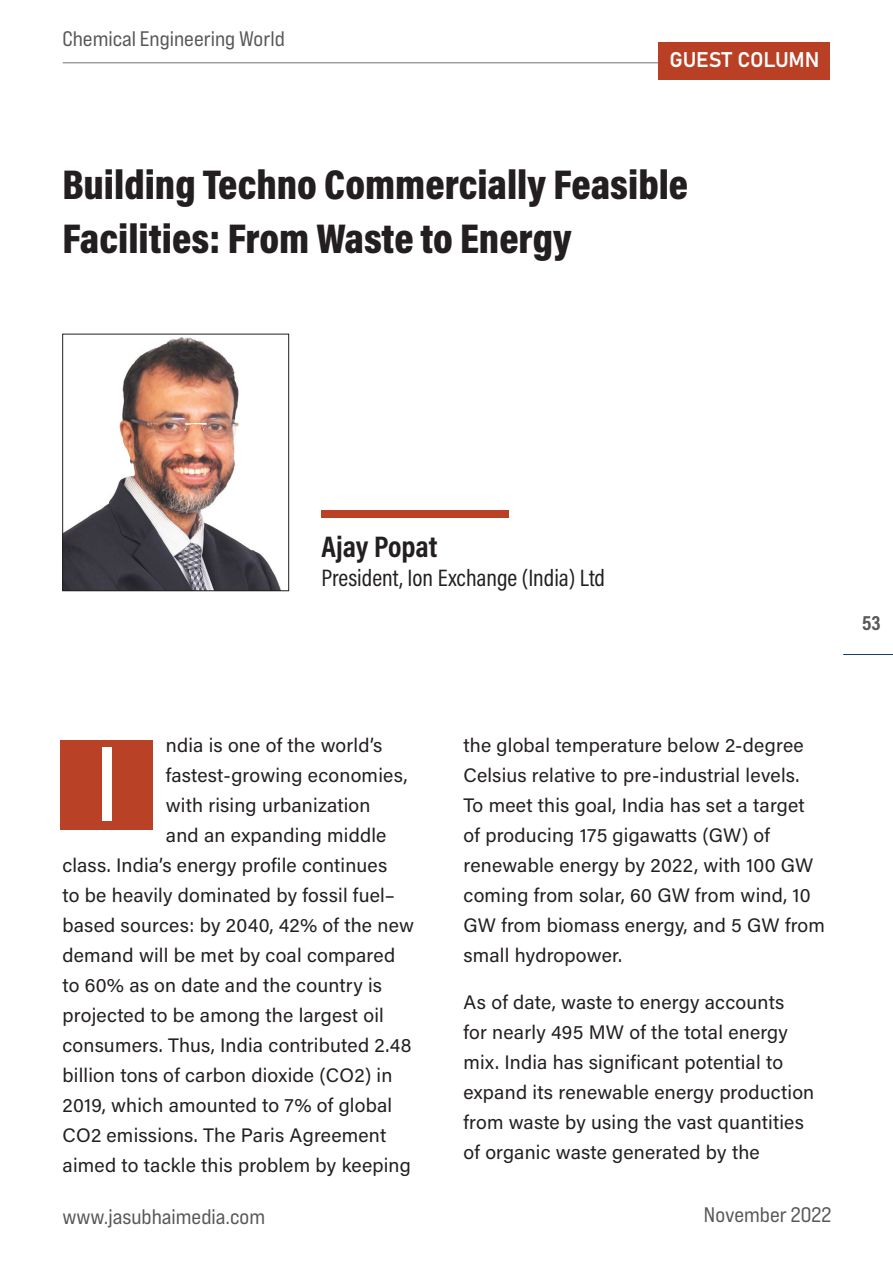
<style>
.page{position:relative;width:893px;height:1263px;background:#fff}
.page>*{position:absolute;margin:0;border:0;box-sizing:border-box;transform-origin:0 0}
.t1{font:105.75px "Acumin Pro";color:#fff}
.t2{font:900 42px/54px "Acumin Pro Cond";color:#231f20}
.t3{font:700 30px "Acumin Pro Cond";color:#231f20}
.t4{font:24px "Acumin Pro Cond";color:#231f20}
.t5{font:21px "Bebas Neue Pro Exp Rg";color:#57585a}
.t6{font:21px "Bahnschrift";letter-spacing:-.01em;color:#fff}
.t7{font:700 21px "Acumin Pro Cond";color:#57585a}
.t8{font:19.5px/30px "Acumin Pro";letter-spacing:.01em;color:#231f20}
</style>
<div class="page">
<hr style="left:63px;top:62px;width:766px;height:1px;background:#808285">
<hr style="left:843px;top:654px;width:50px;height:1px;background:#123b66">
<div style="left:658px;top:42px;width:171px;height:37px;background:#ba4025"></div>
<img style="left:64px;top:337px;width:217px;height:252px">
<div style="left:62px;top:334px;width:227px;height:257px;border:1px solid #231f20"></div>
<div style="left:321px;top:510px;width:188px;height:7px;background:#b94125"></div>
<div style="left:61px;top:740px;width:92px;height:89px;background:#b94125"></div>
<p class="t5" style="left:63px;top:26px;width:224px">Chemical Engineering World</p>
<p class="t6" style="left:669px;top:43px;width:152px">GUEST COLUMN</p>
<h2 class="t2" style="left:63px;top:156px;width:627px">Building Techno Commercially Feasible<br>Facilities: From Waste to Energy</h2>
<h3 class="t3" style="left:321px;top:527px;width:117px">Ajay Popat</h3>
<p class="t4" style="left:321px;top:562px;width:285px">President, Ion Exchange (India) Ltd</p>
<p class="t7" style="left:862px;top:609px;width:20px">53</p>
<p class="t8" style="left:166px;top:729px;width:218px">ndia is one of the world’s</p>
<p class="t8" style="left:166px;top:759px;width:243px">fastest-growing economies,</p>
<p class="t8" style="left:166px;top:789px;width:206px">with rising urbanization</p>
<p class="t8" style="left:166px;top:819px;width:222px">and an expanding middle</p>
<p class="t8" style="left:62px;top:849px;width:326px">class. India’s energy profile continues</p>
<p class="t8" style="left:62px;top:879px;width:334px">to be heavily dominated by fossil fuel–</p>
<p class="t8" style="left:62px;top:909px;width:353px">based sources: by 2040, 42% of the new</p>
<p class="t8" style="left:62px;top:939px;width:334px">demand will be met by coal compared</p>
<p class="t8" style="left:62px;top:969px;width:321px">to 60% as on date and the country is</p>
<p class="t8" style="left:62px;top:999px;width:323px">projected to be among the largest oil</p>
<p class="t8" style="left:62px;top:1029px;width:350px">consumers. Thus, India contributed 2.48</p>
<p class="t8" style="left:62px;top:1059px;width:331px">billion tons of carbon dioxide (CO2) in</p>
<p class="t8" style="left:62px;top:1089px;width:331px">2019, which amounted to 7% of global</p>
<p class="t8" style="left:62px;top:1119px;width:325px">CO2 emissions. The Paris Agreement</p>
<p class="t8" style="left:62px;top:1149px;width:350px">aimed to tackle this problem by keeping</p>
<h1 class="t1" style="left:92px;top:711px;width:31px">I</h1>
<p class="t8" style="left:463px;top:729px;width:363px">the global temperature below 2-degree Celsius relative to pre-industrial levels.<br>To meet this goal, India has set a target of producing 175 gigawatts (GW) of renewable energy by 2022, with 100 GW coming from solar, 60 GW from wind, 10<br>GW from biomass energy, and 5 GW from small hydropower.</p>
<p class="t8" style="left:463px;top:986px;width:352px">As of date, waste to energy accounts<br>for nearly 495 MW of the total energy mix. India has significant potential to expand its renewable energy production from waste by using the vast quantities of organic waste generated by the</p>
<p class="t5" style="left:63px;top:1204px;width:204px">www.jasubhaimedia.com</p>
<p class="t5" style="left:704px;top:1202px;width:129px">November 2022</p>
</div>
